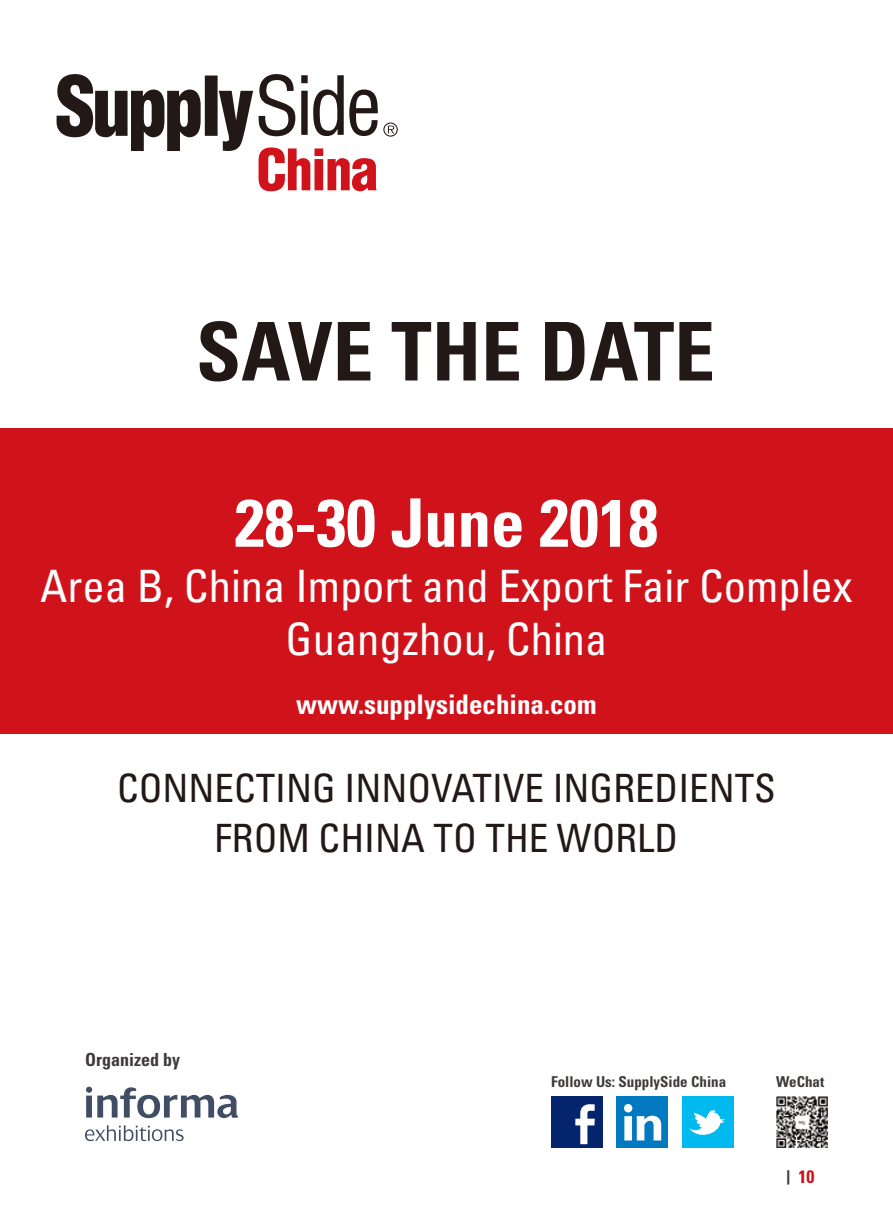
<style>
.page{position:relative;width:893px;height:1212px;background:#fff}
.page>*{position:absolute;margin:0;border:0;box-sizing:border-box;transform-origin:0 0}
.t1{font:700 condensed 81px "Univers LT Std";color:#221815}
.t2{font:700 condensed 66.9px "Univers LT Std";color:#fff}
.t3{font:condensed 44.55px/52.1px "Univers LT Std";color:#fff;text-align:center}
.t4{font:condensed 39px/49.8px "Univers LT Std";color:#221815;text-align:center}
.t5{font:700 condensed 27px "Univers LT Std";color:#fff}
.t6{font:700 condensed 18px "Univers LT Std";color:#3e3a39}
.t7{font:700 condensed 18px "Univers LT Std";color:#d0121b}
.t8{font:700 condensed 15px "Univers LT Std";color:#3e3a39}
.s1{font-size:14.4px;color:#3e3a39}
</style>
<div class="page">
<div style="left:0;top:428px;width:893px;height:306px;background:#d0121b"></div>
<svg style="left:57px;top:74px;width:196px;height:77px"></svg>
<svg style="left:259px;top:74px;width:139px;height:63px"></svg>
<svg style="left:259px;top:147px;width:118px;height:44px"></svg>
<svg style="left:86px;top:1086px;width:152px;height:32px"></svg>
<svg style="left:85px;top:1125px;width:99px;height:16px"></svg>
<div style="left:551px;top:1097px;width:51px;height:51px;background:#05246e"></div>
<svg style="left:575px;top:1104px;width:20px;height:40px"></svg>
<div style="left:617px;top:1097px;width:51px;height:51px;background:#0079c0"></div>
<svg style="left:624px;top:1104px;width:37px;height:36px"></svg>
<div style="left:683px;top:1097px;width:51px;height:51px;background:#00b9ef"></div>
<svg style="left:689px;top:1110px;width:36px;height:25px"></svg>
<img style="left:776px;top:1097px;width:51px;height:51px">
<h1 class="t1" style="left:196px;top:302px;width:520px">SAVE THE DATE</h1>
<h2 class="t2" style="left:235px;top:482px;width:425px">28-30 June 2018</h2>
<p class="t3" style="left:40px;top:560px;width:814px">Area B, China Import and Export Fair Complex<br>Guangzhou, China</p>
<p class="t5" style="left:296px;top:687px;width:302px">www.supplysidechina.com</p>
<p class="t4" style="left:117px;top:763px;width:660px">CONNECTING INNOVATIVE INGREDIENTS<br>FROM CHINA TO THE WORLD</p>
<p class="t6" style="left:85px;top:1048px;width:96px">Organized by</p>
<p class="t8" style="left:551px;top:1072px;width:177px">Follow Us: SupplySide China</p>
<p class="t8" style="left:776px;top:1072px;width:49px">WeChat</p>
<p class="t7" style="left:786px;top:1166px;width:30px"><span class="s1">|</span> 10</p>
</div>
